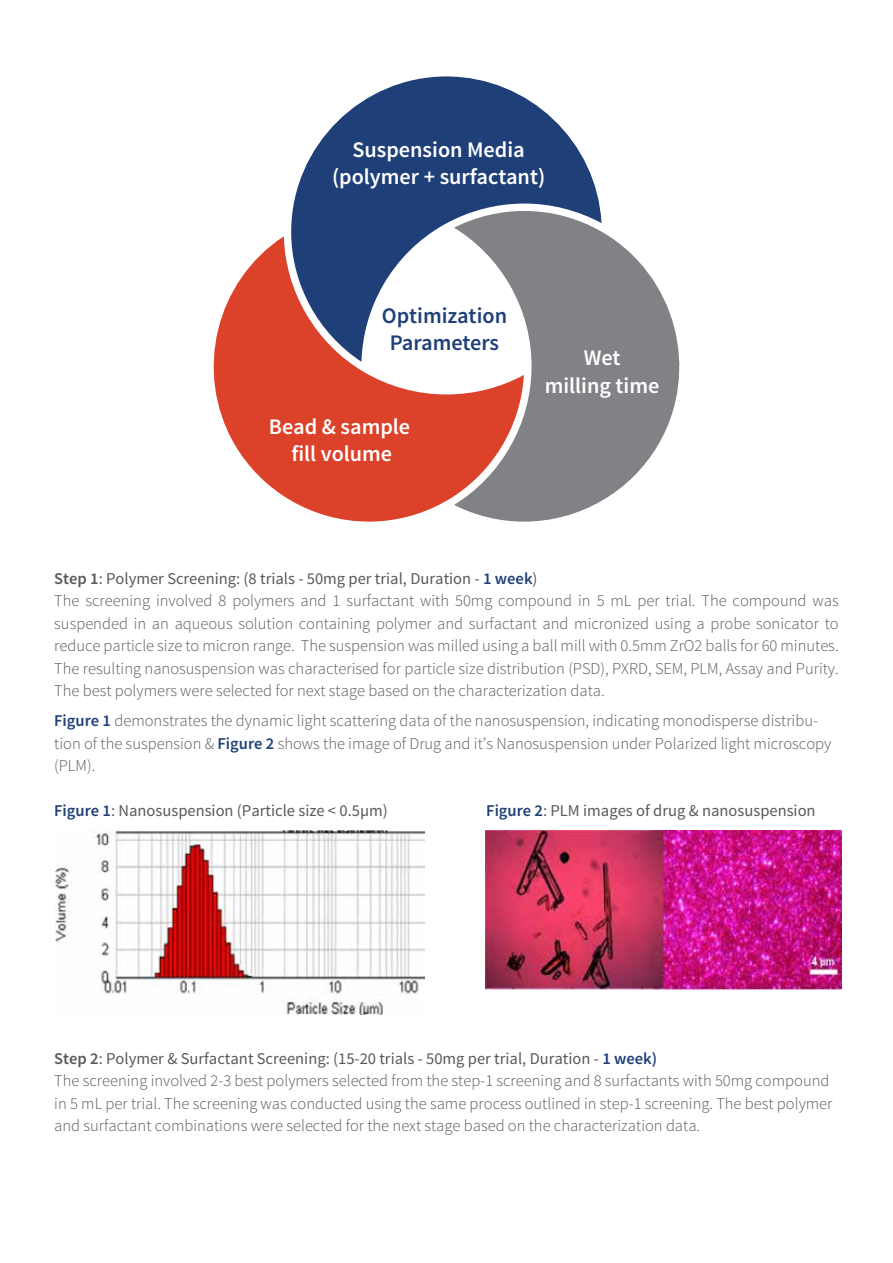
<style>
.page{position:relative;width:893px;height:1263px;background:#fff}
.page>*{position:absolute;margin:0;border:0;box-sizing:border-box;transform-origin:0 0}
.t1{font:600 22.2px/27.3px "Source Sans Pro";color:#fff;text-align:center}
.t2{font:600 22.2px/27.3px "Source Sans Pro";color:#1f3f79;text-align:center}
.t3{font:300 16.5px/22.5px "Source Sans Pro";color:#58595b}
.t4{font:16.5px "Source Sans Pro";color:#58595b}
.s1{font-weight:600}
.s2{font-weight:400}
.s3{font-weight:600;color:#1f3f79}
</style>
<div class="page">
<svg style="left:291px;top:76px;width:310px;height:160px;fill:#1f3f79"></svg>
<svg style="left:213px;top:236px;width:241px;height:286px;fill:#dc412a"></svg>
<svg style="left:454px;top:211px;width:226px;height:311px;fill:#808285"></svg>
<img style="left:55px;top:830px;width:370px;height:185px">
<img style="left:485px;top:830px;width:357px;height:160px">
<h1 class="t1" style="left:332px;top:136px;width:215px">Suspension Media (polymer + surfactant)</h1>
<h1 class="t2" style="left:382px;top:303px;width:127px">Optimization<br>Parameters</h1>
<h1 class="t1" style="left:269px;top:413px;width:143px">Bead &amp; sample fill volume</h1>
<h1 class="t1" style="left:545px;top:345px;width:116px">Wet<br>milling time</h1>
<p class="t3" style="left:54px;top:567px;width:786px"><span class="s1">Step 1</span><span class="s2">: Polymer Screening: (8 trials - 50mg per trial, Duration -</span> <span class="s3">1 week</span><span class="s2">)<br></span>The screening involved 8 polymers and 1 surfactant with 50mg compound in 5 mL per trial. The compound was suspended in an aqueous solution containing polymer and surfactant and micronized using a probe sonicator to reduce particle size to micron range. The suspension was milled using a ball mill with 0.5mm ZrO2 balls for 60 minutes.<br>The resulting nanosuspension was characterised for particle size distribution (PSD), PXRD, SEM, PLM, Assay and Purity.<br>The best polymers were selected for next stage based on the characterization data.</p>
<p class="t3" style="left:54px;top:709px;width:779px"><span class="s3">Figure 1</span> demonstrates the dynamic light scattering data of the nanosuspension, indicating monodisperse distribu&shy;tion of the suspension &amp; <span class="s3">Figure 2</span> shows the image of Drug and it’s Nanosuspension under Polarized light microscopy (PLM).</p>
<p class="t4" style="left:54px;top:800px;width:335px"><span class="s3">Figure 1</span>: Nanosuspension (Particle size &lt; 0.5µm)</p>
<p class="t4" style="left:486px;top:800px;width:331px"><span class="s3">Figure 2</span>: PLM images of drug &amp; nanosuspension</p>
<p class="t3" style="left:54px;top:1047px;width:780px"><span class="s1">Step 2</span><span class="s2">: Polymer &amp; Surfactant Screening: (15-20 trials - 50mg per trial, Duration -</span> <span class="s3">1 week)<br></span>The screening involved 2-3 best polymers selected from the step-1 screening and 8 surfactants with 50mg compound in 5 mL per trial. The screening was conducted using the same process outlined in step-1 screening. The best polymer and surfactant combinations were selected for the next stage based on the characterization data.</p>
</div>
